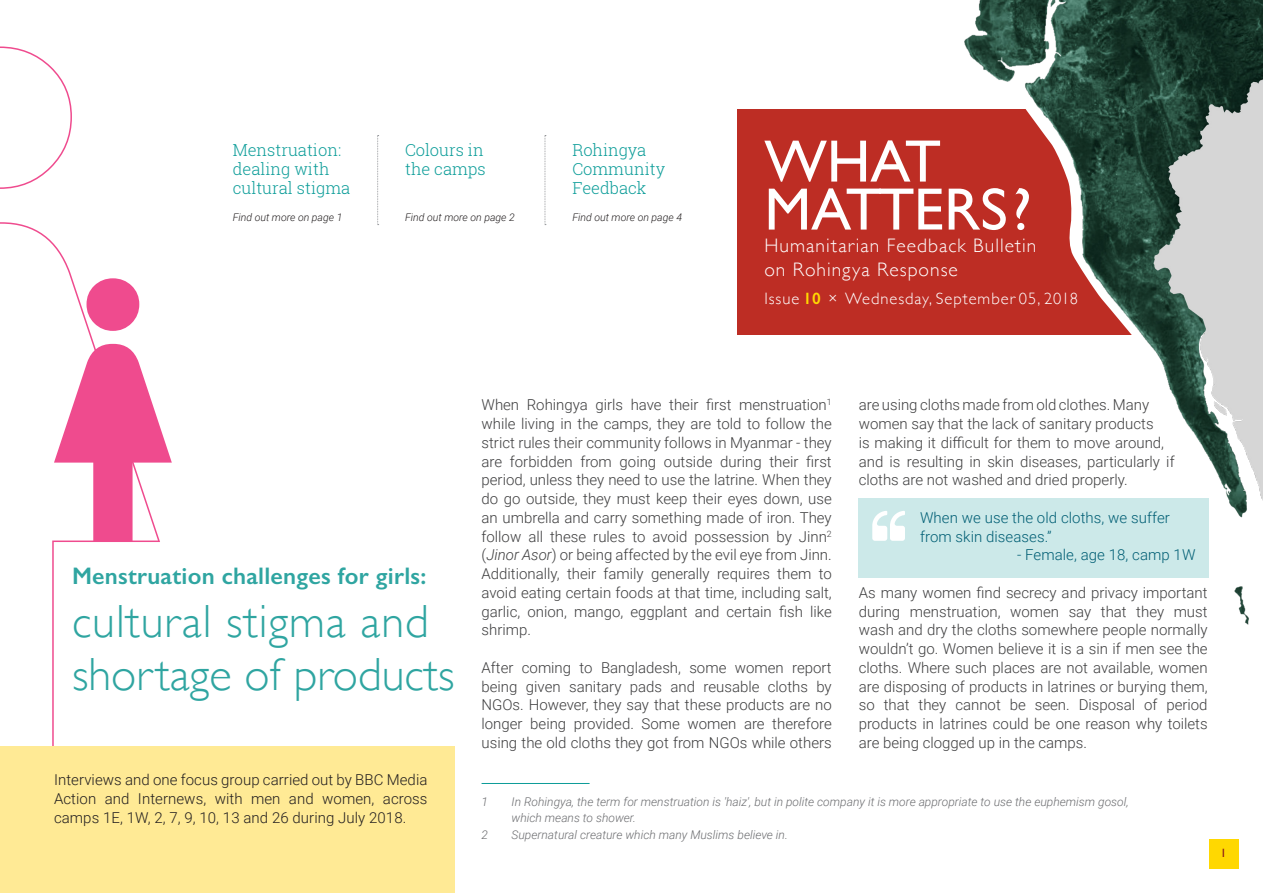
<style>
.page{position:relative;width:1263px;height:893px;background:#fff}
.page>*{position:absolute;margin:0;border:0;box-sizing:border-box;transform-origin:0 0}
.t1{font:60px/48px "Gill Sans";color:#fff}
.H1_Rohan{font:300 46.5px/52.8px "Gill Sans";letter-spacing:.02em;color:#2fa5a1}
.H1_Rohan-2{font:600 24px "Gill Sans";letter-spacing:.01em;color:#2fa5a1}
.t2{font:300 19.5px/23.4px "Gill Sans";letter-spacing:.055em;color:#fff}
.quote{font:300 16.5px/18.8px "Roboto Slab";color:#0d9d99}
.t3{font:300 16.5px "Gill Sans";letter-spacing:.06em;color:#fff}
.body_txt{font:300 15px/18.8px "Roboto";color:#3e3e3f;text-align:justify}
.body_txt-2{font:300 15px/18.8px "Roboto";letter-spacing:.005em;color:#231f20;text-align:justify}
.in_quote{font:300 15px/18.8px "Roboto";letter-spacing:.005em;color:#005e74}
.footnote{font:italic 300 12px/16.5px "Roboto";color:#6c6d70}
.t4{font:12px "Gill Sans";color:#891619}
.body_txt-3{font:italic 300 10.5px "Roboto";color:#231f20}
.s1{font-weight:600;color:#ffd801}
.s2{font-style:italic}
</style>
<div class="page">
<svg style="left:0;top:46px;width:72px;height:700px"></svg>
<svg style="left:54px;top:278px;width:118px;height:264px"></svg>
<div style="left:737px;top:110px;width:513px;height:225px;background:#bd2d24"></div>
<svg style="left:545px;top:135px;width:1px;height:90px"></svg>
<svg style="left:377px;top:135px;width:2px;height:90px"></svg>
<hr style="left:482px;top:783px;width:108px;height:1px;background:#0d9d99">
<div style="left:859px;top:498px;width:350px;height:61px;background:#cce9e9"></div>
<div style="left:859px;top:536px;width:350px;height:42px;background:#cce9e9"></div>
<svg style="left:872px;top:511px;width:33px;height:30px"></svg>
<div style="left:0;top:746px;width:454px;height:147px;background:#ffea95"></div>
<img style="left:961px;top:0;width:302px;height:625px">
<div style="left:1209px;top:839px;width:29px;height:29px;background:#ffd801"></div>
<p class="quote" style="left:233px;top:140px;width:119px">Menstruation: dealing with cultural stigma</p>
<p class="body_txt-3" style="left:233px;top:210px;width:111px">Find out more on page 1</p>
<p class="quote" style="left:405px;top:140px;width:82px">Colours in the camps</p>
<p class="body_txt-3" style="left:405px;top:210px;width:111px">Find out more on page 2</p>
<p class="quote" style="left:572px;top:140px;width:94px">Rohingya<br>Community<br>Feedback</p>
<p class="body_txt-3" style="left:572px;top:210px;width:111px">Find out more on page 4</p>
<p class="t1" style="left:764px;top:137px;width:269px">WHAT<br>MATTERS?</p>
<p class="t2" style="left:764px;top:233px;width:273px">Humanitarian Feedback Bulletin on Rohingya Response</p>
<p class="t3" style="left:764px;top:286px;width:315px">Issue <span class="s1">10</span> × Wednesday, September 05, 2018</p>
<p class="H1_Rohan-2" style="left:72px;top:561px;width:356px">Menstruation challenges for girls:</p>
<p class="H1_Rohan" style="left:72px;top:593px;width:384px">cultural stigma and shortage of products</p>
<p class="body_txt-2" style="left:54px;top:770px;width:375px">Interviews and one focus group carried out by BBC Media Action and Internews, with men and women, across camps 1E, 1W, 2, 7, 9, 10, 13 and 26 during July 2018.</p>
<p class="body_txt" style="left:482px;top:395px;width:352px">When Rohingya girls have their first menstruation<sup>1 </sup>while living in the camps, they are told to follow the strict rules their community follows in Myanmar - they are forbidden from going outside during their first period, unless they need to use the latrine. When they do go outside, they must keep their eyes down, use an umbrella and carry something made of iron. They follow all these rules to avoid possession by Jinn<sup>2 </sup>(<span class="s2">Jinor Asor</span>) or being affected by the evil eye from Jinn.<br>Additionally, their family generally requires them to avoid eating certain foods at that time, including salt, garlic, onion, mango, eggplant and certain fish like shrimp.</p>
<p class="body_txt" style="left:482px;top:657px;width:352px">After coming to Bangladesh, some women report being given sanitary pads and reusable cloths by NGOs. However, they say that these products are no longer being provided. Some women are therefore using the old cloths they got from NGOs while others</p>
<p class="body_txt" style="left:859px;top:395px;width:317px;text-align:left">are using cloths made from old clothes. Many women say that the lack of sanitary products<br>is making it difficult for them to move around, and is resulting in skin diseases, particularly if cloths are not washed and dried properly.</p>
<p class="in_quote" style="left:920px;top:507px;width:251px">When we use the old cloths, we suffer from skin diseases.”</p>
<p class="in_quote" style="left:1017px;top:545px;width:180px">- Female, age 18, camp 1W</p>
<p class="body_txt" style="left:859px;top:582px;width:350px">As many women find secrecy and privacy important during menstruation, women say that they must wash and dry the cloths somewhere people normally wouldn’t go. Women believe it is a sin if men see the cloths. Where such places are not available, women are disposing of products in latrines or burying them, so that they cannot be seen. Disposal of period products in latrines could be one reason why toilets are being clogged up in the camps.</p>
<p class="footnote" style="left:482px;top:793px;width:8px">1</p>
<p class="footnote" style="left:512px;top:793px;width:619px">In Rohingya, the term for menstruation is 'haiz', but in polite company it is more appropriate to use the euphemism gosol, which means to shower.</p>
<p class="footnote" style="left:482px;top:826px;width:8px">2</p>
<p class="footnote" style="left:512px;top:826px;width:278px">Supernatural creature which many Muslims believe in.</p>
<p class="t4" style="left:1220px;top:846px;width:7px">1</p>
</div>
